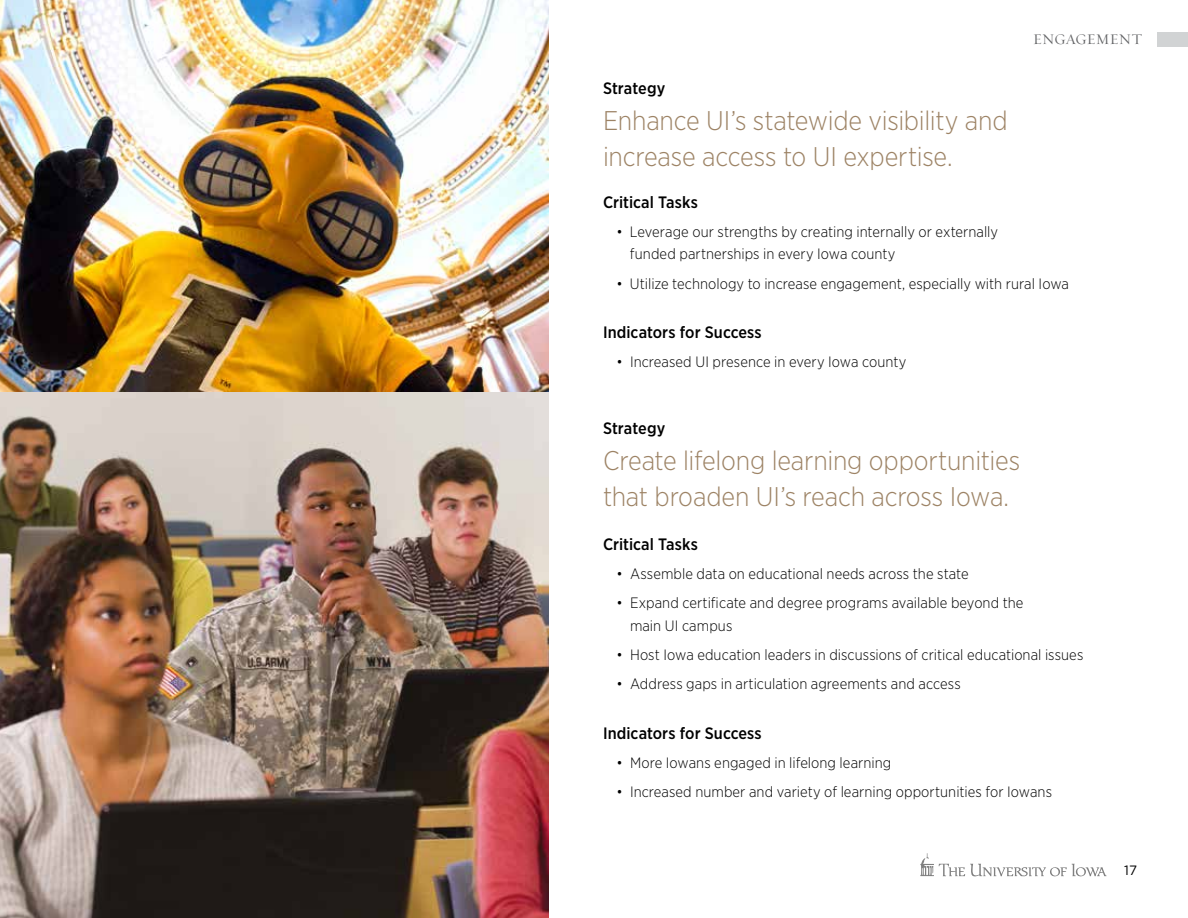
<style>
.page{position:relative;width:1188px;height:918px;background:#fff}
.page>*{position:absolute;margin:0;border:0;box-sizing:border-box;transform-origin:0 0}
.t1{font:300 27px/36px "Gotham Narrow";letter-spacing:-.01em;color:#9d8365}
.t2{font:500 16.5px "Gotham Narrow";letter-spacing:.005em;color:#000}
.t3{font:300 15px/22.5px "Gotham Narrow";letter-spacing:.005em;color:#000}
.t4{font:15px "Requiem Display";letter-spacing:-.005em;color:#636466}
.t5{font:13.5px "Gotham";color:#000}
</style>
<div class="page">
<svg style="left:920px;top:853px;width:187px;height:24px"></svg>
<img style="left:0;top:0;width:549px;height:392px">
<img style="left:0;top:392px;width:549px;height:526px">
<div style="left:1157px;top:32px;width:31px;height:15px;background:#d1d3d4"></div>
<p class="t2" style="left:603px;top:78px;width:64px">Strategy</p>
<h1 class="t1" style="left:603px;top:102px;width:406px">Enhance UI’s statewide visibility and increase access to UI expertise.</h1>
<p class="t4" style="left:1033px;top:29px;width:110px">ENGAGEMENT</p>
<p class="t2" style="left:603px;top:191px;width:96px">Critical Tasks</p>
<p class="t3" style="left:630px;top:220px;width:370px;text-indent:-14px">• Leverage our strengths by creating internally or externally funded partnerships in every Iowa county</p>
<p class="t3" style="left:616px;top:272px;width:454px">• Utilize technology to increase engagement, especially with rural Iowa</p>
<p class="t2" style="left:603px;top:322px;width:160px">Indicators for Success</p>
<p class="t3" style="left:616px;top:350px;width:291px">• Increased UI presence in every Iowa county</p>
<p class="t2" style="left:603px;top:417px;width:64px">Strategy</p>
<h1 class="t1" style="left:603px;top:441px;width:419px">Create lifelong learning opportunities that broaden UI’s reach across Iowa.</h1>
<p class="t2" style="left:603px;top:533px;width:96px">Critical Tasks</p>
<p class="t3" style="left:616px;top:562px;width:354px">• Assemble data on educational needs across the state</p>
<p class="t3" style="left:630px;top:591px;width:395px;text-indent:-14px">• Expand certificate and degree programs available beyond the main UI campus</p>
<p class="t3" style="left:616px;top:643px;width:468px">• Host Iowa education leaders in discussions of critical educational issues</p>
<p class="t3" style="left:616px;top:672px;width:346px">• Address gaps in articulation agreements and access</p>
<p class="t2" style="left:603px;top:722px;width:160px">Indicators for Success</p>
<p class="t3" style="left:616px;top:751px;width:276px">• More Iowans engaged in lifelong learning</p>
<p class="t3" style="left:616px;top:780px;width:437px">• Increased number and variety of learning opportunities for Iowans</p>
<p class="t5" style="left:1124px;top:862px;width:14px">17</p>
</div>
